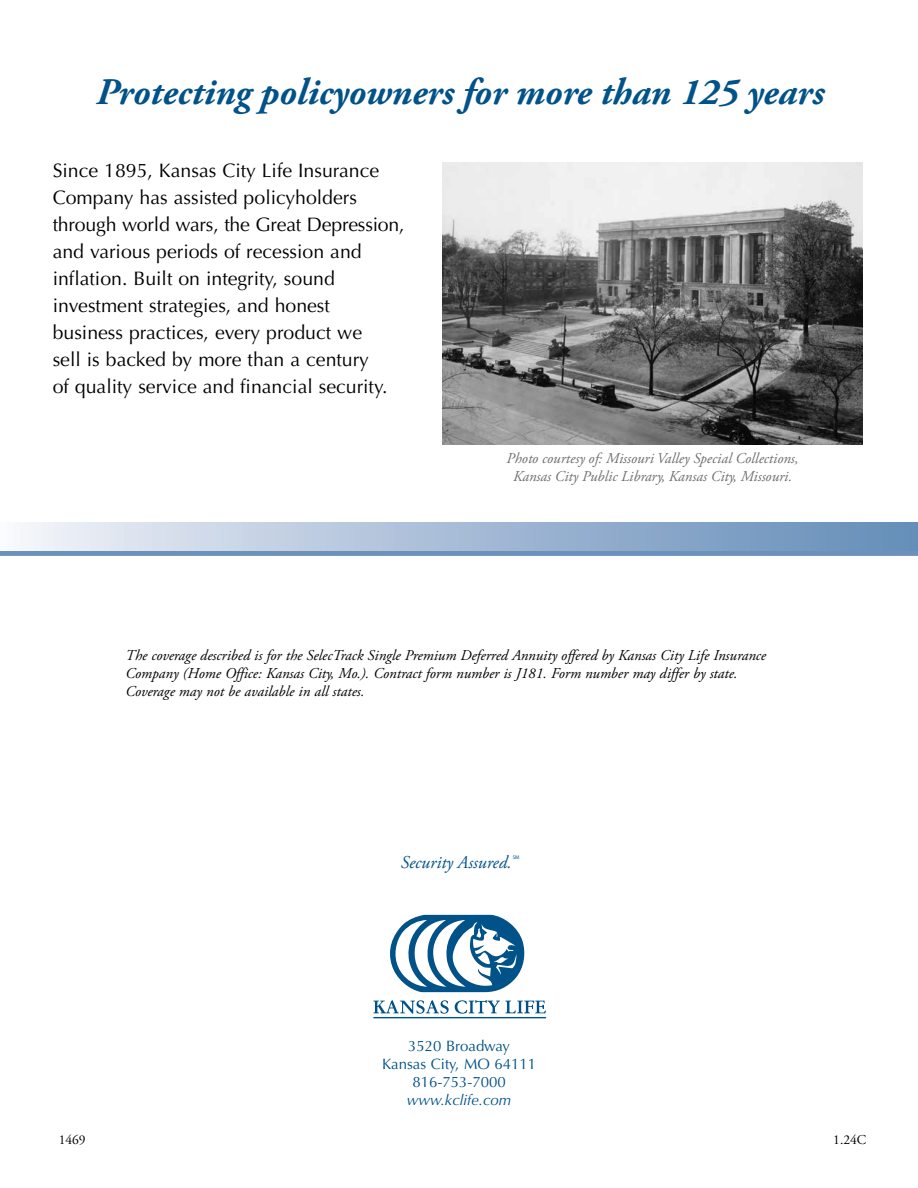
<style>
.page{position:relative;width:918px;height:1188px;background:#fff}
.page>*{position:absolute;margin:0;border:0;box-sizing:border-box;transform-origin:0 0}
.t1{font:italic 700 37.5px "Adobe Garamond Pro";color:#005288}
.t2{font:19.5px/27px "Optima LT Std";color:#000}
.t3{font:italic 18px "Adobe Garamond Pro";color:#005288}
.t4{font:italic 15px/18px "Adobe Garamond Pro";color:#000}
.t5{font:italic 15px/18px "Adobe Garamond Pro";color:#6d6e71;text-align:center}
.t6{font:15px/18px "Optima LT Std";color:#005288;text-align:center}
.t7{font:italic 15px "Optima LT Std";color:#005288}
.t8{font:13.5px "Adobe Garamond Pro";color:#000}
.t9{font:5.25px "Myriad Pro";color:#005288}
</style>
<div class="page">
<div style="left:0;top:550px;width:918px;height:6px;background:#6a92bb"></div>
<div style="left:0;top:523px;width:918px;height:28px;background:linear-gradient(to right,#f2f3f9,#608ab7)"></div>
<hr style="left:373px;top:1017px;width:173px;height:1px;background:#005288">
<svg style="left:390px;top:915px;width:135px;height:77px"></svg>
<svg style="left:373px;top:1000px;width:76px;height:14px"></svg>
<svg style="left:455px;top:1000px;width:91px;height:14px"></svg>
<img style="left:442px;top:162px;width:421px;height:283px">
<h1 class="t1" style="left:96px;top:70px;width:730px">Protecting policyowners for more than 125 years</h1>
<p class="t2" style="left:53px;top:157px;width:353px">Since 1895, Kansas City Life Insurance Company has assisted policyholders through world wars, the Great Depression, and various periods of recession and inflation. Built on integrity, sound investment strategies, and honest business practices, every product we<br>sell is backed by more than a century<br>of quality service and financial security.</p>
<p class="t5" style="left:507px;top:450px;width:294px">Photo courtesy of: Missouri Valley Special Collections,<br>Kansas City Public Library, Kansas City, Missouri.</p>
<p class="t4" style="left:126px;top:647px;width:642px">The coverage described is for the SelecTrack Single Premium Deferred Annuity offered by Kansas City Life Insurance<br>Company (Home Office: Kansas City, Mo.). Contract form number is J181. Form number may differ by state.<br>Coverage may not be available in all states.</p>
<p class="t3" style="left:401px;top:852px;width:113px">Security Assured.</p>
<p class="t9" style="left:513px;top:854px;width:8px">SM</p>
<p class="t6" style="left:382px;top:1037px;width:156px">3520 Broadway<br>Kansas City, MO 64111<br>816-753-7000</p>
<p class="t7" style="left:407px;top:1091px;width:106px">www.kclife.com</p>
<p class="t8" style="left:59px;top:1131px;width:28px">1469</p>
<p class="t8" style="left:833px;top:1131px;width:35px">1.24C</p>
</div>
